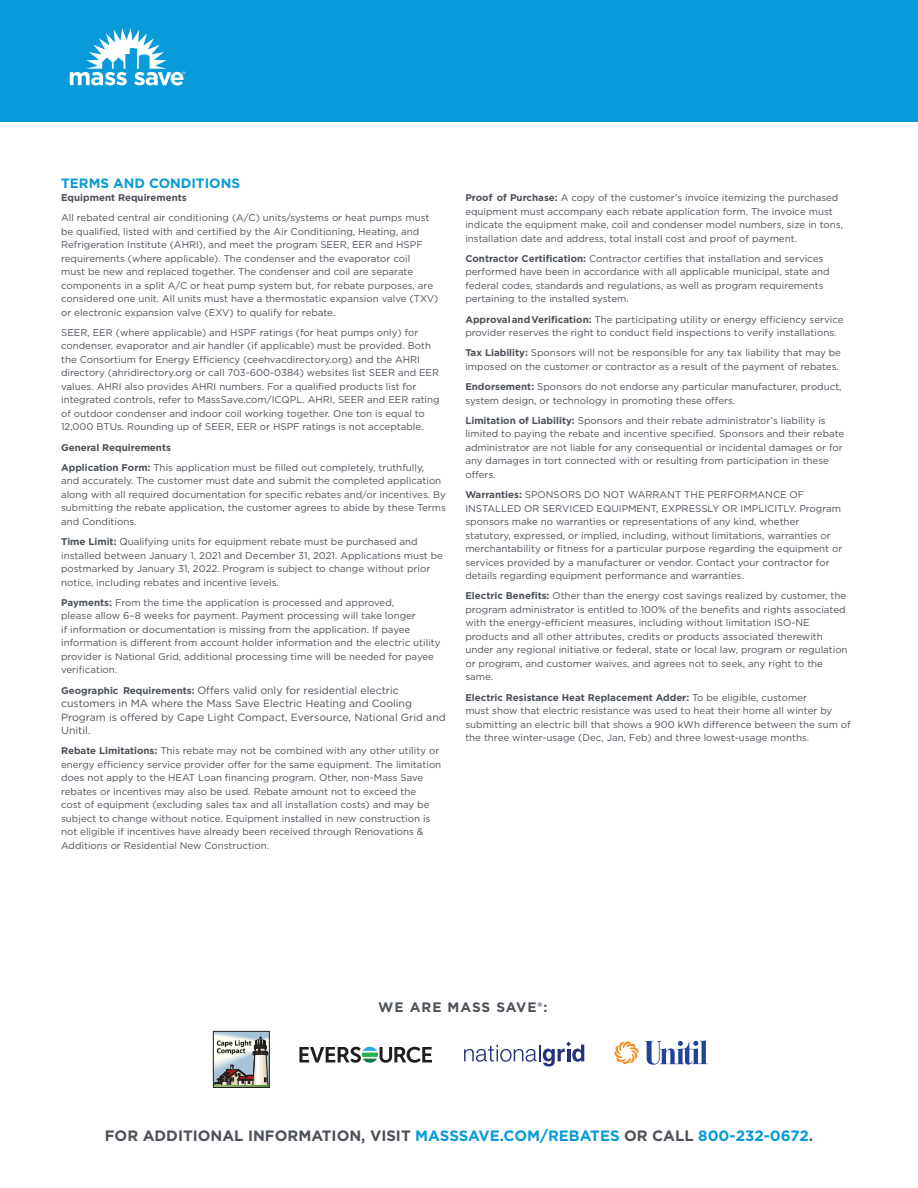
<style>
.page{position:relative;width:918px;height:1188px;background:#fff}
.page>*{position:absolute;margin:0;border:0;box-sizing:border-box;transform-origin:0 0}
.App_-_Footer_Gotham{font:700 15px "Gotham";color:#4c5159}
.t1{font:700 13.65px "Gotham";letter-spacing:.07em;color:#4c5159}
.App_-_Required_Docum{font:700 13.5px "Gotham";color:#089ad9}
.App_-_TC_Paragraph_T{font:10.5px/13.5px "Gotham";color:#4c5159}
.App_-_TC_Paragraph_T-2{font:9.75px/13.5px "Gotham";color:#4c5159}
.App_-_TC_Paragraph_T-3{font:700 9.75px "Gotham";color:#4c5159}
.s1{font-weight:700}
.s2{font-weight:700;font-size:9.75px}
.s3{color:#089ad9}
</style>
<div class="page">
<div style="left:0;top:0;width:918px;height:122px;background:#089ad9"></div>
<svg style="left:70px;top:28px;width:115px;height:57px"></svg>
<svg style="left:464px;top:1042px;width:120px;height:24px"></svg>
<div style="left:213px;top:1031px;width:57px;height:57px;border:1px solid #211e1e"></div>
<svg style="left:213px;top:1032px;width:57px;height:55px"></svg>
<svg style="left:299px;top:1047px;width:133px;height:16px"></svg>
<svg style="left:614px;top:1041px;width:24px;height:23px"></svg>
<svg style="left:645px;top:1040px;width:63px;height:25px"></svg>
<p class="App_-_Required_Docum" style="left:61px;top:175px;width:180px">TERMS AND CONDITIONS</p>
<p class="App_-_TC_Paragraph_T-3" style="left:61px;top:192px;width:127px">Equipment Requirements</p>
<p class="App_-_TC_Paragraph_T-2" style="left:61px;top:211px;width:379px">All rebated central air conditioning (A/C) units/systems or heat pumps must be qualified, listed with and certified by the Air Conditioning, Heating, and Refrigeration Institute (AHRI), and meet the program SEER, EER and HSPF requirements (where applicable). The condenser and the evaporator coil<br>must be new and replaced together. The condenser and coil are separate components in a split A/C or heat pump system but, for rebate purposes, are considered one unit. All units must have a thermostatic expansion valve (TXV) or electronic expansion valve (EXV) to qualify for rebate.</p>
<p class="App_-_TC_Paragraph_T-2" style="left:61px;top:325px;width:380px">SEER, EER (where applicable) and HSPF ratings (for heat pumps only) for condenser, evaporator and air handler (if applicable) must be provided. Both the Consortium for Energy Efficiency (ceehvacdirectory.org) and the AHRI directory (ahridirectory.org or call 703-600-0384) websites list SEER and EER values. AHRI also provides AHRI numbers. For a qualified products list for integrated controls, refer to MassSave.com/ICQPL. AHRI, SEER and EER rating of outdoor condenser and indoor coil working together. One ton is equal to 12,000 BTUs. Rounding up of SEER, EER or HSPF ratings is not acceptable.</p>
<p class="App_-_TC_Paragraph_T-3" style="left:61px;top:442px;width:111px">General Requirements</p>
<p class="App_-_TC_Paragraph_T-2" style="left:61px;top:460px;width:386px"><span class="s1">Application Form:</span> This application must be filled out completely, truthfully,<br>and accurately. The customer must date and submit the completed application along with all required documentation for specific rebates and/or incentives. By submitting the rebate application, the customer agrees to abide by these Terms and Conditions.</p>
<p class="App_-_TC_Paragraph_T-2" style="left:61px;top:535px;width:383px"><span class="s1">Time Limit:</span> Qualifying units for equipment rebate must be purchased and installed between January 1, 2021 and December 31, 2021. Applications must be postmarked by January 31, 2022. Program is subject to change without prior notice, including rebates and incentive levels.</p>
<p class="App_-_TC_Paragraph_T-2" style="left:61px;top:595px;width:381px"><span class="s1">Payments:</span> From the time the application is processed and approved,<br>please allow 6–8 weeks for payment. Payment processing will take longer<br>if information or documentation is missing from the application. If payee information is different from account holder information and the electric utility provider is National Grid, additional processing time will be needed for payee verification.</p>
<p class="App_-_TC_Paragraph_T" style="left:61px;top:683px;width:386px"><span class="s2">Geographic Requirements:</span> Offers valid only for residential electric customers in MA where the Mass Save Electric Heating and Cooling Program is offered by Cape Light Compact, Eversource, National Grid and Unitil.</p>
<p class="App_-_TC_Paragraph_T-2" style="left:61px;top:744px;width:382px"><span class="s1">Rebate Limitations:</span> This rebate may not be combined with any other utility or energy efficiency service provider offer for the same equipment. The limitation does not apply to the HEAT Loan financing program. Other, non-Mass Save rebates or incentives may also be used. Rebate amount not to exceed the<br>cost of equipment (excluding sales tax and all installation costs) and may be subject to change without notice. Equipment installed in new construction is not eligible if incentives have already been received through Renovations &amp; Additions or Residential New Construction.</p>
<p class="App_-_TC_Paragraph_T-2" style="left:465px;top:191px;width:379px"><span class="s1">Proof of Purchase:</span> A copy of the customer’s invoice itemizing the purchased equipment must accompany each rebate application form. The invoice must indicate the equipment make, coil and condenser model numbers, size in tons, installation date and address, total install cost and proof of payment.</p>
<p class="App_-_TC_Paragraph_T-2" style="left:465px;top:251px;width:366px"><span class="s1">Contractor Certification:</span> Contractor certifies that installation and services performed have been in accordance with all applicable municipal, state and federal codes, standards and regulations, as well as program requirements pertaining to the installed system.</p>
<p class="App_-_TC_Paragraph_T-2" style="left:465px;top:312px;width:380px"><span class="s1">Approval and Verification:</span> The participating utility or energy efficiency service provider reserves the right to conduct field inspections to verify installations.</p>
<p class="App_-_TC_Paragraph_T-2" style="left:465px;top:346px;width:377px"><span class="s1">Tax Liability:</span> Sponsors will not be responsible for any tax liability that may be imposed on the customer or contractor as a result of the payment of rebates.</p>
<p class="App_-_TC_Paragraph_T-2" style="left:465px;top:380px;width:378px"><span class="s1">Endorsement:</span> Sponsors do not endorse any particular manufacturer, product, system design, or technology in promoting these offers.</p>
<p class="App_-_TC_Paragraph_T-2" style="left:465px;top:413px;width:380px"><span class="s1">Limitation of Liability:</span> Sponsors and their rebate administrator’s liability is limited to paying the rebate and incentive specified. Sponsors and their rebate administrator are not liable for any consequential or incidental damages or for any damages in tort connected with or resulting from participation in these offers.</p>
<p class="App_-_TC_Paragraph_T-2" style="left:465px;top:488px;width:379px"><span class="s1">Warranties:</span> SPONSORS DO NOT WARRANT THE PERFORMANCE OF INSTALLED OR SERVICED EQUIPMENT, EXPRESSLY OR IMPLICITLY. Program sponsors make no warranties or representations of any kind, whether statutory, expressed, or implied, including, without limitations, warranties or merchantability or fitness for a particular purpose regarding the equipment or services provided by a manufacturer or vendor. Contact your contractor for details regarding equipment performance and warranties.</p>
<p class="App_-_TC_Paragraph_T-2" style="left:465px;top:589px;width:384px"><span class="s1">Electric Benefits:</span> Other than the energy cost savings realized by customer, the program administrator is entitled to 100% of the benefits and rights associated with the energy-efficient measures, including without limitation ISO-NE products and all other attributes, credits or products associated therewith under any regional initiative or federal, state or local law, program or regulation or program, and customer waives, and agrees not to seek, any right to the same.</p>
<p class="App_-_TC_Paragraph_T-2" style="left:465px;top:690px;width:387px"><span class="s1">Electric Resistance Heat Replacement Adder:</span> To be eligible, customer<br>must show that electric resistance was used to heat their home all winter by submitting an electric bill that shows a 900 kWh difference between the sum of the three winter-usage (Dec, Jan, Feb) and three lowest-usage months.</p>
<p class="t1" style="left:378px;top:998px;width:171px">WE ARE MASS SAVE®:</p>
<p class="App_-_Footer_Gotham" style="left:105px;top:1127px;width:710px">FOR ADDITIONAL INFORMATION, VISIT <span class="s3">MASSSAVE.COM/REBATES</span> OR CALL <span class="s3">800-232-0672</span>.</p>
</div>
